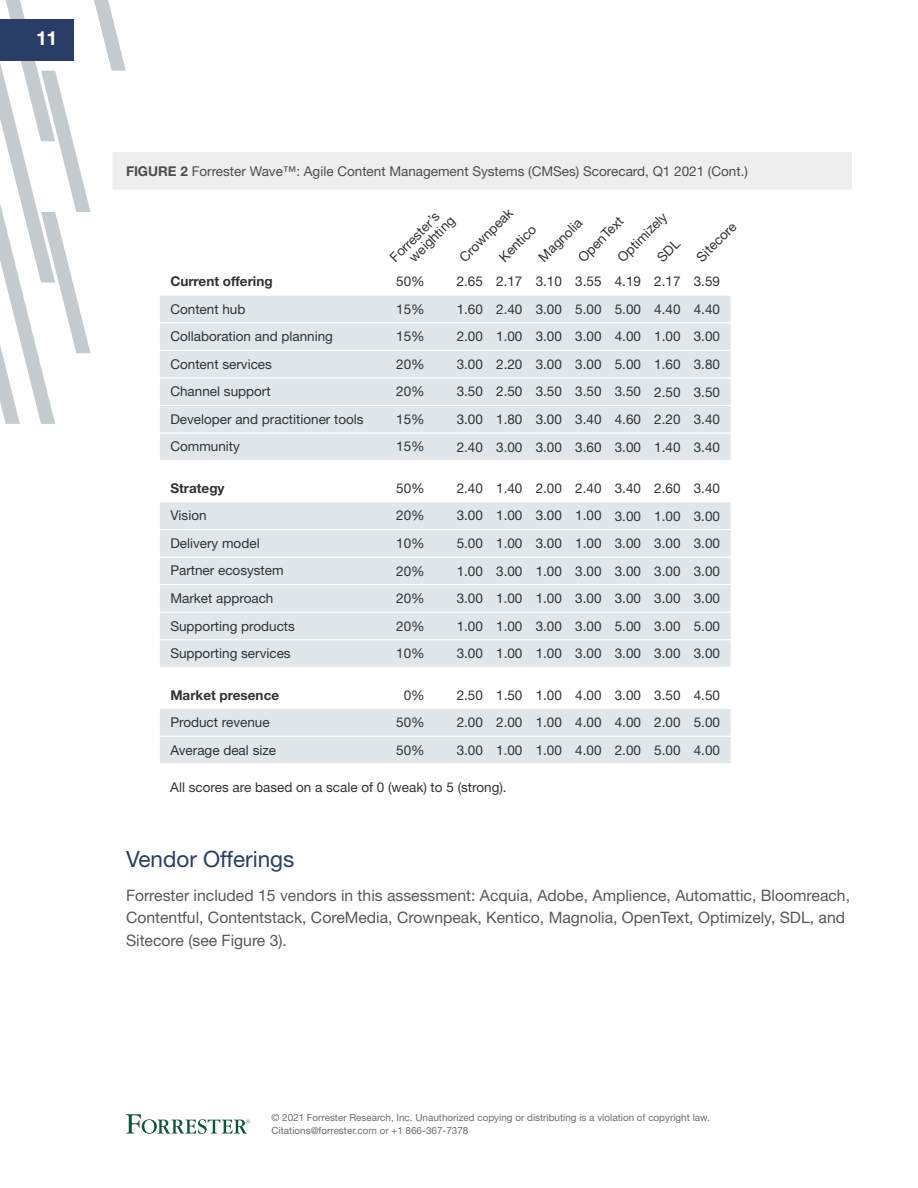
<style>
.page{position:relative;width:918px;height:1188px;background:#fff}
.page>*{position:absolute;margin:0;border:0;box-sizing:border-box;transform-origin:0 0}
.t1{font:22.5px "Helvetica Neue LT Std";color:#293d66}
.t2{font:700 19.5px "Helvetica Neue LT Std";color:#fff}
.t3{font:15.75px/22.5px "Helvetica Neue LT Std";color:#57585a}
.t4{font:13.5px/27.6px "Helvetica Neue LT Std";color:#313232;text-align:justify}
.t5{font:13.5px "Helvetica Neue LT Std";color:#4b4c4d}
.t6{font:700 13.5px "Helvetica Neue LT Std";color:#313232}
.t7{font:9.9px/12.8px "Helvetica Neue LT Std";color:#6c6d70}
.s1{font-weight:700}
</style>
<div class="page">
<svg style="left:0;top:0;width:126px;height:424px"></svg>
<div style="left:0;top:19px;width:74px;height:41px;background:#293d66"></div>
<svg style="left:126px;top:1114px;width:124px;height:20px"></svg>
<div style="left:112px;top:152px;width:740px;height:38px;background:#eeeeef"></div>
<div style="left:159px;top:736px;width:572px;height:28px;background:#e0e6ea;border:1px solid #fff"></div>
<div style="left:159px;top:708px;width:572px;height:29px;background:#e0e6ea;border:1px solid #fff"></div>
<div style="left:159px;top:639px;width:572px;height:29px;background:#e0e6ea;border:1px solid #fff"></div>
<div style="left:159px;top:612px;width:572px;height:28px;background:#e0e6ea;border:1px solid #fff"></div>
<div style="left:159px;top:584px;width:572px;height:29px;background:#e0e6ea;border:1px solid #fff"></div>
<div style="left:159px;top:557px;width:572px;height:28px;background:#e0e6ea;border:1px solid #fff"></div>
<div style="left:159px;top:529px;width:572px;height:28px;background:#e0e6ea;border:1px solid #fff"></div>
<div style="left:159px;top:501px;width:572px;height:29px;background:#e0e6ea;border:1px solid #fff"></div>
<div style="left:159px;top:433px;width:572px;height:28px;background:#e0e6ea;border:1px solid #fff"></div>
<div style="left:159px;top:405px;width:572px;height:28px;background:#e0e6ea;border:1px solid #fff"></div>
<div style="left:159px;top:377px;width:572px;height:29px;background:#e0e6ea;border:1px solid #fff"></div>
<div style="left:159px;top:350px;width:572px;height:28px;background:#e0e6ea;border:1px solid #fff"></div>
<div style="left:159px;top:322px;width:572px;height:29px;background:#e0e6ea;border:1px solid #fff"></div>
<div style="left:159px;top:295px;width:572px;height:28px;background:#e0e6ea;border:1px solid #fff"></div>
<h2 class="t2" style="left:36px;top:26px;width:23px">11</h2>
<p class="t5" style="left:126px;top:163px;width:623px"><span class="s1">FIGURE 2</span> Forrester Wave™: Agile Content Management Systems (CMSes) Scorecard, Q1 2021 (Cont.)</p>
<p class="t6" style="left:170px;top:273px;width:104px">Current offering</p>
<p class="t4" style="left:170px;top:295px;width:195px;text-align:left">Content hub<br>Collaboration and planning<br>Content services<br>Channel support<br>Developer and practitioner tools<br>Community</p>
<p class="t6" style="left:170px;top:480px;width:56px">Strategy</p>
<p class="t4" style="left:170px;top:502px;width:126px;text-align:left">Vision<br>Delivery model<br>Partner ecosystem<br>Market approach<br>Supporting products<br>Supporting services</p>
<p class="t6" style="left:170px;top:686px;width:110px">Market presence</p>
<p class="t4" style="left:170px;top:708px;width:107px">Product revenue<br>Average deal size</p>
<p class="t4" style="left:382px;top:250px;width:65px;rotate:-45deg">Forrester’s</p>
<p class="t4" style="left:452px;top:250px;width:71px;rotate:-45deg">Crownpeak</p>
<p class="t4" style="left:610px;top:250px;width:65px;rotate:-45deg">Optimizely</p>
<p class="t4" style="left:689px;top:250px;width:51px;rotate:-45deg">Sitecore</p>
<p class="t4" style="left:570px;top:250px;width:59px;rotate:-45deg">OpenText</p>
<p class="t4" style="left:401px;top:250px;width:60px;rotate:-45deg">weighting</p>
<p class="t4" style="left:491px;top:250px;width:48px;rotate:-45deg">Kentico</p>
<p class="t4" style="left:531px;top:250px;width:57px;rotate:-45deg">Magnolia</p>
<p class="t4" style="left:396px;top:267px;width:30px">50% 15% 15% 20% 20% 15% 15%</p>
<p class="t4" style="left:396px;top:474px;width:30px">50% 20% 10% 20% 20% 20% 10%</p>
<p class="t4" style="left:396px;top:681px;width:30px;text-align:center">0%<br>50%<br>50%</p>
<p class="t4" style="left:457px;top:267px;width:28px">2.65<br>1.60<br>2.00<br>3.00<br>3.50<br>3.00<br>2.40</p>
<p class="t4" style="left:457px;top:474px;width:28px">2.40<br>3.00<br>5.00<br>1.00<br>3.00<br>1.00<br>3.00</p>
<p class="t4" style="left:457px;top:681px;width:28px">2.50<br>2.00<br>3.00</p>
<p class="t4" style="left:496px;top:267px;width:28px">2.17<br>2.40<br>1.00<br>2.20<br>2.50<br>1.80<br>3.00</p>
<p class="t4" style="left:496px;top:474px;width:28px">1.40<br>1.00<br>1.00<br>3.00<br>1.00<br>1.00<br>1.00</p>
<p class="t4" style="left:496px;top:681px;width:28px">1.50<br>2.00<br>1.00</p>
<p class="t4" style="left:536px;top:267px;width:28px">3.10<br>3.00<br>3.00<br>3.00<br>3.50<br>3.00<br>3.00</p>
<p class="t4" style="left:536px;top:474px;width:28px">2.00<br>3.00<br>3.00<br>1.00<br>1.00<br>3.00<br>1.00</p>
<p class="t4" style="left:536px;top:681px;width:28px">1.00<br>1.00<br>1.00</p>
<p class="t4" style="left:575px;top:267px;width:28px">3.55<br>5.00<br>3.00<br>3.00<br>3.50<br>3.40<br>3.60</p>
<p class="t4" style="left:575px;top:474px;width:28px">2.40<br>1.00<br>1.00<br>3.00<br>3.00<br>3.00<br>3.00</p>
<p class="t4" style="left:575px;top:681px;width:28px">4.00<br>4.00<br>4.00</p>
<p class="t4" style="left:615px;top:267px;width:28px">4.19<br>5.00<br>4.00<br>5.00<br>3.50<br>4.60<br>3.00</p>
<p class="t4" style="left:615px;top:474px;width:28px">3.40<br>3.00<br>3.00<br>3.00<br>3.00<br>5.00<br>3.00</p>
<p class="t4" style="left:615px;top:681px;width:28px">3.00<br>4.00<br>2.00</p>
<p class="t4" style="left:654px;top:267px;width:28px">2.17<br>4.40<br>1.00<br>1.60<br>2.50<br>2.20<br>1.40</p>
<p class="t4" style="left:654px;top:474px;width:28px">2.60<br>1.00<br>3.00<br>3.00<br>3.00<br>3.00<br>3.00</p>
<p class="t4" style="left:654px;top:681px;width:28px">3.50<br>2.00<br>5.00</p>
<p class="t4" style="left:694px;top:268px;width:28px">3.59<br>4.40<br>3.00<br>3.80<br>3.50<br>3.40<br>3.40</p>
<p class="t4" style="left:694px;top:474px;width:28px">3.40<br>3.00<br>3.00<br>3.00<br>3.00<br>5.00<br>3.00</p>
<p class="t4" style="left:694px;top:681px;width:28px">4.50<br>5.00<br>4.00</p>
<p class="t4" style="left:170px;top:774px;width:338px">All scores are based on a scale of 0 (weak) to 5 (strong).</p>
<h1 class="t1" style="left:126px;top:846px;width:170px">Vendor Offerings</h1>
<p class="t3" style="left:126px;top:884px;width:726px">Forrester included 15 vendors in this assessment: Acquia, Adobe, Amplience, Automattic, Bloomreach,<br>Contentful, Contentstack, CoreMedia, Crownpeak, Kentico, Magnolia, OpenText, Optimizely, SDL, and<br>Sitecore (see Figure 3).</p>
<p class="t7" style="left:272px;top:1111px;width:440px">© 2021 Forrester Research, Inc. Unauthorized copying or distributing is a violation of copyright law.<br>Citations@forrester.com or +1 866-367-7378</p>
</div>
